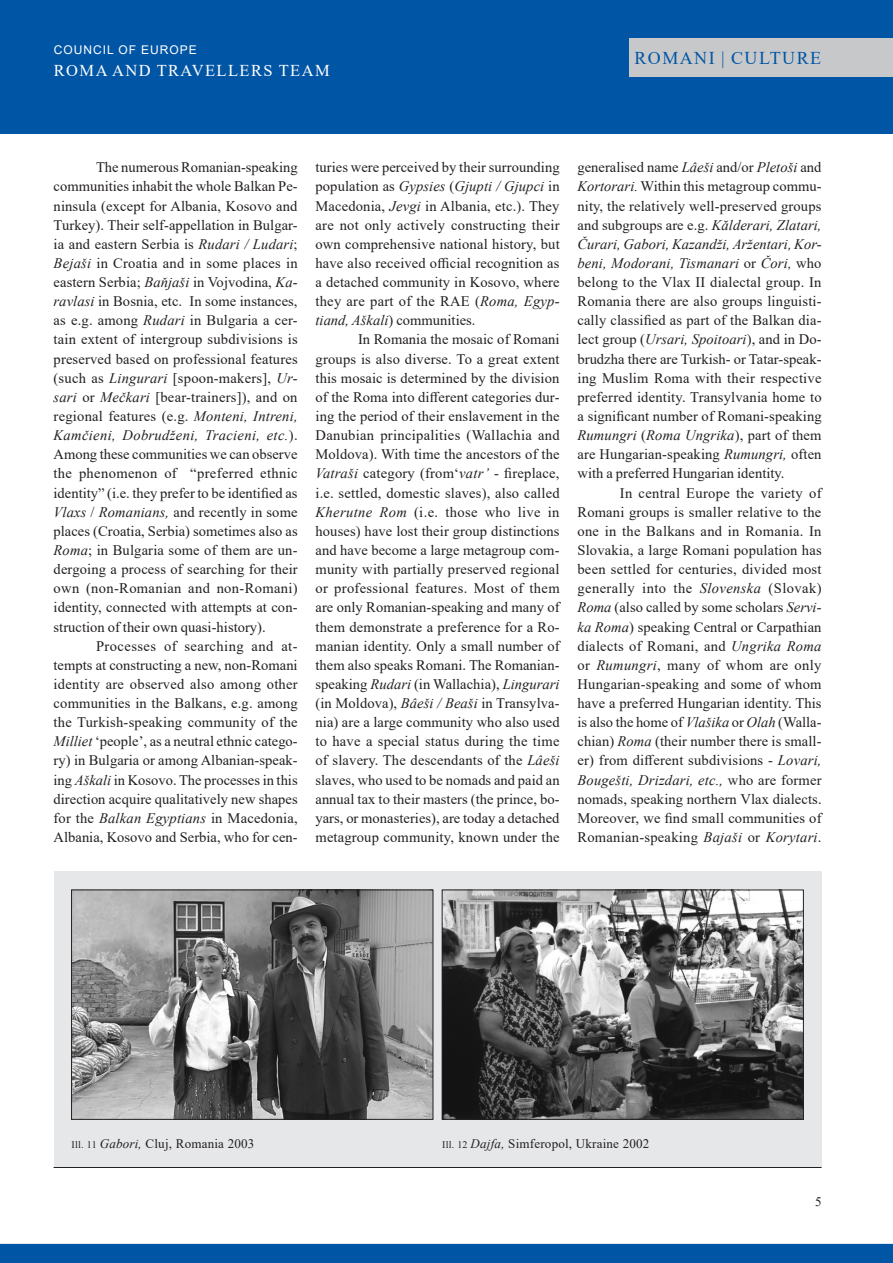
<style>
.page{position:relative;width:893px;height:1263px;background:#fff}
.page>*{position:absolute;margin:0;border:0;box-sizing:border-box;transform-origin:0 0}
.t1{font:18px "Times New Roman";letter-spacing:.08em;color:#0155a5}
.t2{font:16.5px "Times New Roman";letter-spacing:.085em;color:#fff}
.t3{font:14.55px/19.2px "Times New Roman";letter-spacing:.01em;color:#231f20;text-align:justify}
.t4{font:13.05px "Times New Roman";letter-spacing:.015em;color:#231f20}
.t5{font:12px "Arial";letter-spacing:.085em;color:#fff}
.s1{font-style:italic}
.s2{font-size:10.05px}
</style>
<div class="page">
<div style="left:0;top:1244px;width:893px;height:19px;background:#0155a5"></div>
<div style="left:0;top:0;width:893px;height:134px;background:#0155a5"></div>
<div style="left:630px;top:38px;width:263px;height:39px;background:#c7c8ca"></div>
<div style="left:54px;top:871px;width:767px;height:296px;background:#e6e7e9"></div>
<img style="left:444px;top:892px;width:357px;height:225px">
<div style="left:442px;top:890px;width:361px;height:229px;border:1px solid #231f20"></div>
<img style="left:73px;top:892px;width:358px;height:225px">
<div style="left:71px;top:890px;width:362px;height:229px;border:1px solid #231f20"></div>
<hr style="left:54px;top:1167px;width:767px;height:1px;background:#231f20">
<p class="t5" style="left:54px;top:41px;width:145px">COUNCIL OF EUROPE</p>
<p class="t2" style="left:54px;top:58px;width:277px">ROMA AND TRAVELLERS TEAM</p>
<p class="t1" style="left:634px;top:45px;width:188px">ROMANI | CULTURE</p>
<p class="t3" style="left:54px;top:157px;width:246px;text-indent:43px">The numerous Romanian-speaking communities inhabit the whole Balkan Pe&shy;ninsula (except for Albania, Kosovo and Turkey). Their self-appellation in Bulgar&shy;ia and eastern Serbia is <span class="s1">Rudari / Ludari</span>; <span class="s1">Bejaši</span> in Croatia and in some places in eastern Serbia; <span class="s1">Baňjaši</span> in Vojvodina, <span class="s1">Ka&shy;ravlasi</span> in Bosnia, etc. In some instances, as e.g. among <span class="s1">Rudari</span> in Bulgaria a cer&shy;tain extent of intergroup subdivisions is preserved based on professional features (such as <span class="s1">Lingurari</span> [spoon-makers], <span class="s1">Ur&shy;sari</span> or <span class="s1">Mečkari</span> [bear-trainers]), and on regional features (e.g. <span class="s1">Monteni, Intreni, Kamčieni, Dobrudženi, Tracieni, etc.</span>).<br>Among these communities we can observe the phenomenon of “preferred ethnic identity” (i.e. they prefer to be identified as <span class="s1">Vlaxs</span> / <span class="s1">Romanians,</span> and recently in some places (Croatia, Serbia) sometimes also as <span class="s1">Roma</span>; in Bulgaria some of them are un&shy;dergoing a process of searching for their own (non-Romanian and non-Romani) identity, connected with attempts at con&shy;struction of their own quasi-history).</p>
<p class="t3" style="left:54px;top:636px;width:246px;text-indent:43px">Processes of searching and at&shy;tempts at constructing a new, non-Romani identity are observed also among other communities in the Balkans, e.g. among the Turkish-speaking community of the <span class="s1">Milliet</span> ‘people’, as a neutral ethnic catego&shy;ry) in Bulgaria or among Albanian-speak&shy;ing <span class="s1">Aškali</span> in Kosovo. The processes in this direction acquire qualitatively new shapes for the <span class="s1">Balkan Egyptians</span> in Macedonia, Albania, Kosovo and Serbia, who for cen-</p>
<p class="t3" style="left:315px;top:157px;width:246px">turies were perceived by their surrounding population as <span class="s1">Gypsies</span> (<span class="s1">Gjupti / Gjupci</span> in Macedonia, <span class="s1">Jevgi</span> in Albania, etc.). They are not only actively constructing their own comprehensive national history, but have also received official recognition as a detached community in Kosovo, where they are part of the RAE (<span class="s1">Roma, Egyp&shy;tiand, Aškali</span>) communities.</p>
<p class="t3" style="left:315px;top:329px;width:246px;text-indent:43px">In Romania the mosaic of Romani groups is also diverse. To a great extent this mosaic is determined by the division of the Roma into different categories dur&shy;ing the period of their enslavement in the Danubian principalities (Wallachia and Moldova). With time the ancestors of the <span class="s1">Vatraši</span> category (from‘<span class="s1">vatr’</span> - fireplace, i.e. settled, domestic slaves), also called <span class="s1">Kherutne Rom</span> (i.e. those who live in houses) have lost their group distinctions and have become a large metagroup com&shy;munity with partially preserved regional or professional features. Most of them are only Romanian-speaking and many of them demonstrate a preference for a Ro&shy;manian identity. Only a small number of them also speaks Romani. The Romanian&shy;speaking <span class="s1">Rudari</span> (in Wallachia), <span class="s1">Lingurari </span>(in Moldova), <span class="s1">Bâeši / Beaši</span> in Transylva&shy;nia) are a large community who also used to have a special status during the time of slavery. The descendants of the <span class="s1">Lâeši </span>slaves, who used to be nomads and paid an annual tax to their masters (the prince, bo&shy;yars, or monasteries), are today a detached metagroup community, known under the</p>
<p class="t3" style="left:577px;top:157px;width:246px">generalised name <span class="s1">Lâeši</span> and/or <span class="s1">Pletoši</span> and <span class="s1">Kortorari.</span> Within this metagroup commu&shy;nity, the relatively well-preserved groups and subgroups are e.g. <span class="s1">Kălderari, Zlatari, Čurari, Gabori, Kazandži, Aržentari, Kor&shy;beni, Modorani, Tismanari</span> or <span class="s1">Čori,</span> who belong to the Vlax II dialectal group. In Romania there are also groups linguisti&shy;cally classified as part of the Balkan dia&shy;lect group (<span class="s1">Ursari, Spoitoari</span>), and in Do&shy;brudzha there are Turkish- or Tatar-speak&shy;ing Muslim Roma with their respective preferred identity. Transylvania home to a significant number of Romani-speaking <span class="s1">Rumungri</span> (<span class="s1">Roma Ungrika</span>), part of them are Hungarian-speaking <span class="s1">Rumungri,</span> often with a preferred Hungarian identity.</p>
<p class="t3" style="left:577px;top:483px;width:246px;text-indent:43px">In central Europe the variety of Romani groups is smaller relative to the one in the Balkans and in Romania. In Slovakia, a large Romani population has been settled for centuries, divided most generally into the <span class="s1">Slovenska</span> (Slovak)<br><span class="s1">Roma</span> (also called by some scholars <span class="s1">Servi&shy;ka Roma</span>) speaking Central or Carpathian dialects of Romani, and <span class="s1">Ungrika Roma </span>or <span class="s1">Rumungri</span>, many of whom are only Hungarian-speaking and some of whom have a preferred Hungarian identity. This is also the home of <span class="s1">Vlašika</span> or <span class="s1">Olah</span> (Walla&shy;chian) <span class="s1">Roma</span> (their number there is small&shy;er) from different subdivisions - <span class="s1">Lovari, Bougešti, Drizdari, etc.,</span> who are former nomads, speaking northern Vlax dialects.<br>Moreover, we find small communities of Romanian-speaking <span class="s1">Bajaši</span> or <span class="s1">Korytari</span>.</p>
<p class="t4" style="left:72px;top:1134px;width:184px"><span class="s2">Ill. 11</span> <span class="s1">Gabori,</span> Cluj, Romania 2003</p>
<p class="t4" style="left:442px;top:1134px;width:209px"><span class="s2">Ill. 12</span> <span class="s1">Dajfa,</span> Simferopol, Ukraine 2002</p>
<p class="t4" style="left:815px;top:1192px;width:8px">5</p>
</div>
